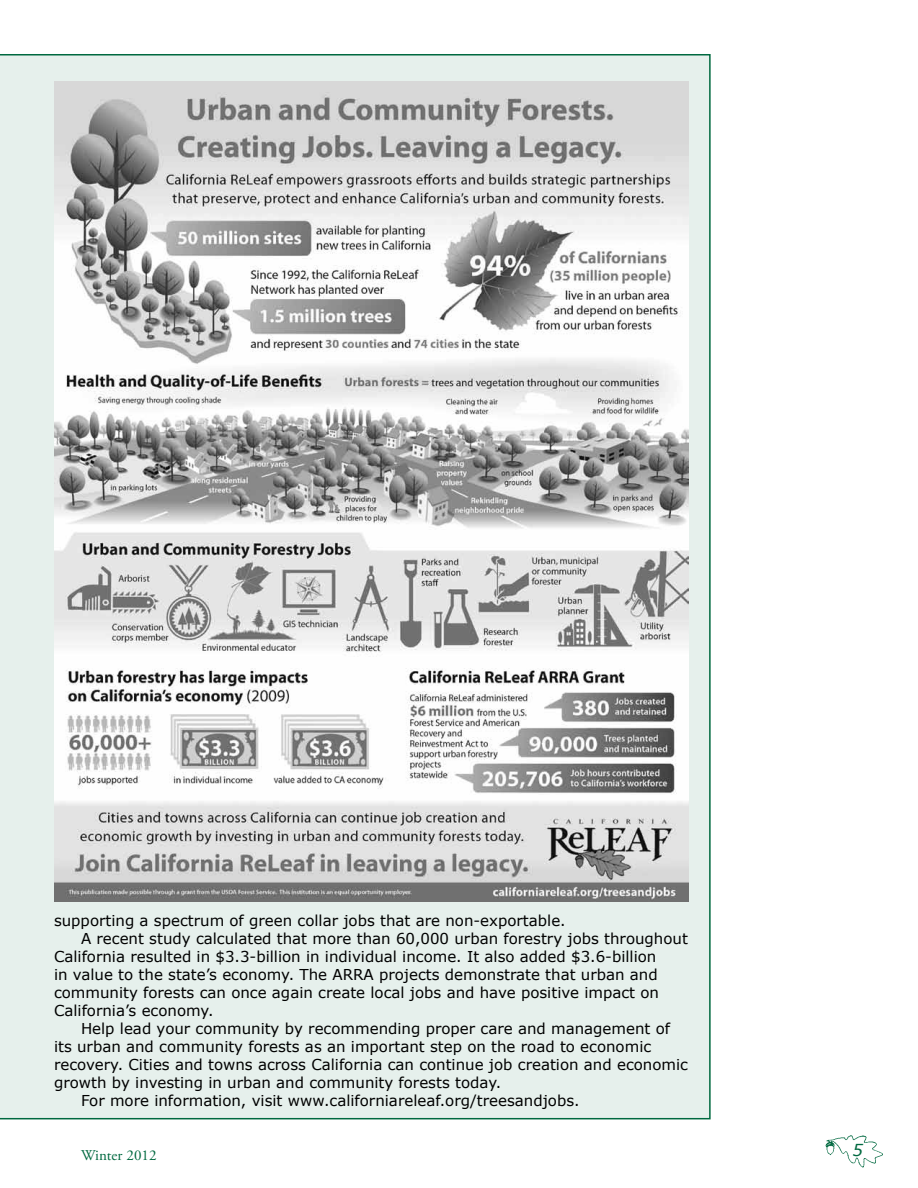
<style>
.page{position:relative;width:918px;height:1188px;background:#fff}
.page>*{position:absolute;margin:0;border:0;box-sizing:border-box;transform-origin:0 0}
.t1{font:italic 16.5px "Verdana";color:#006940}
.t2{font:15px "Verdana";color:#000}
.t3{font:15px "Adobe Garamond Pro";color:#006940}
</style>
<div class="page">
<img style="left:825px;top:1135px;width:58px;height:33px">
<div style="left:0;top:54px;width:711px;height:1065px;background:#e6f0ec"></div>
<img style="left:54px;top:81px;width:634px;height:821px">
<p class="t2" style="left:54px;top:910px;width:513px">supporting a spectrum of green collar jobs that are non-exportable.</p>
<p class="t2" style="left:81px;top:928px;width:608px">A recent study calculated that more than 60,000 urban forestry jobs throughout</p>
<p class="t2" style="left:54px;top:946px;width:604px">California resulted in $3.3-billion in individual income. It also added $3.6-billion</p>
<p class="t2" style="left:54px;top:964px;width:605px">in value to the state’s economy. The ARRA projects demonstrate that urban and</p>
<p class="t2" style="left:54px;top:982px;width:607px">community forests can once again create local jobs and have positive impact on</p>
<p class="t2" style="left:54px;top:1000px;width:161px">California’s economy.</p>
<p class="t2" style="left:81px;top:1018px;width:591px">Help lead your community by recommending proper care and management of</p>
<p class="t2" style="left:54px;top:1036px;width:599px">its urban and community forests as an important step on the road to economic</p>
<p class="t2" style="left:54px;top:1054px;width:636px">recovery. Cities and towns across California can continue job creation and economic</p>
<p class="t2" style="left:54px;top:1072px;width:449px">growth by investing in urban and community forests today.</p>
<p class="t2" style="left:81px;top:1090px;width:500px">For more information, visit www.californiareleaf.org/treesandjobs.</p>
<p class="t3" style="left:81px;top:1146px;width:77px">Winter 2012</p>
<p class="t1" style="left:853px;top:1139px;width:12px">5</p>
</div>
